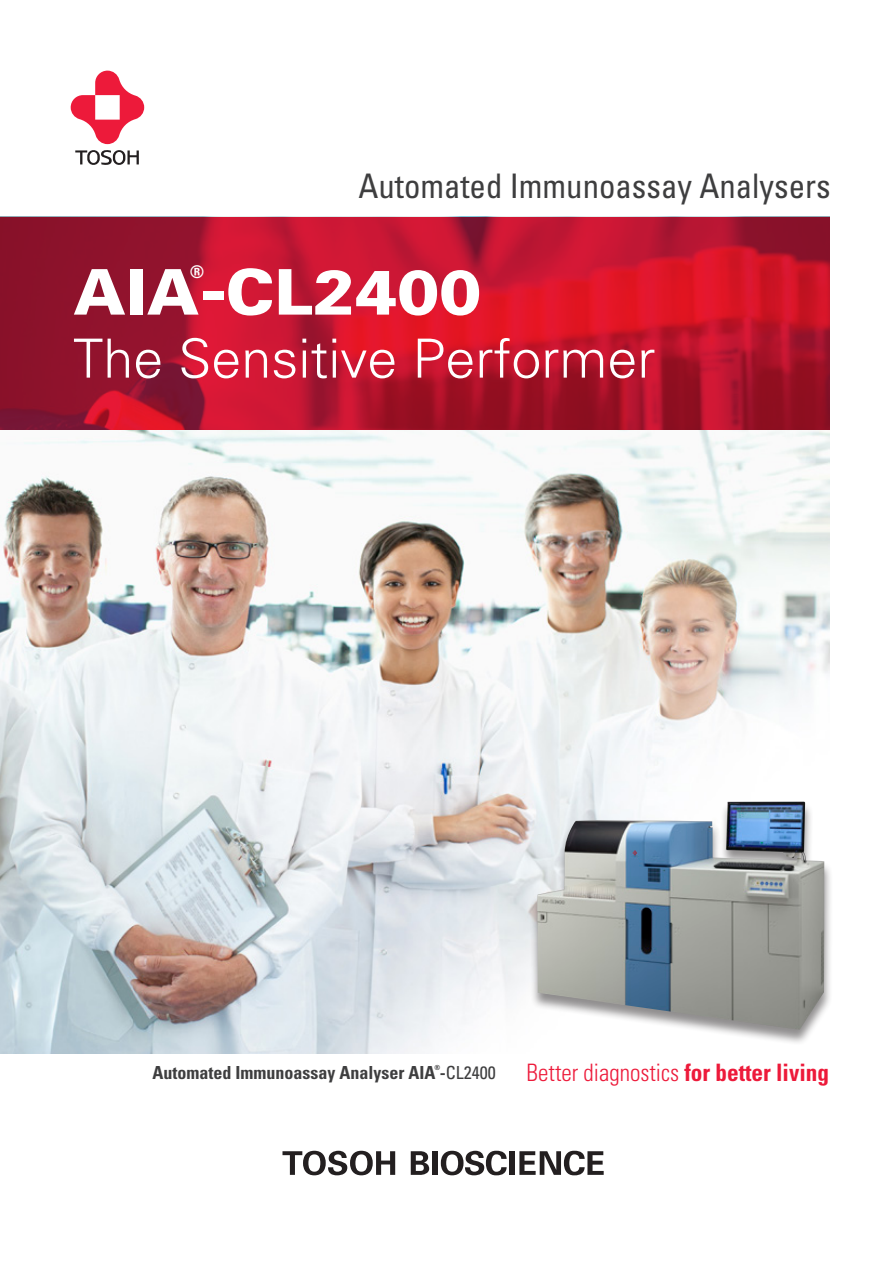
<style>
.page{position:relative;width:893px;height:1263px;background:#fff}
.page>*{position:absolute;margin:0;border:0;box-sizing:border-box;transform-origin:0 0}
.t1{font:900 63px "Univers";color:#fff}
.t2{font:300 54px "Univers";color:#fff}
.t3{font:condensed 33.9px "Univers";color:#3e3e3f}
.t4{font:300 condensed 24px "Univers";color:#ed1a3a}
.t5{font:700 condensed 18px "Univers";color:#3e3e3f}
.t6{font:700 condensed 17.55px "Univers";color:#fff}
.t7{font:700 condensed 7.05px "Univers";color:#3e3e3f}
.s1{font-size:72px}
.s2{font-weight:400}
.s3{font-weight:700}
</style>
<div class="page">
<img style="left:0;top:429px;width:829px;height:625px">
<img style="left:0;top:217px;width:829px;height:212px">
<svg style="left:71px;top:71px;width:73px;height:94px"></svg>
<svg style="left:282px;top:1151px;width:113px;height:24px"></svg>
<svg style="left:411px;top:1151px;width:18px;height:24px"></svg>
<div style="left:432px;top:1151px;width:5px;height:24px;background:#231f20"></div>
<div style="left:510px;top:1151px;width:5px;height:24px;background:#231f20"></div>
<svg style="left:441px;top:1151px;width:66px;height:24px"></svg>
<svg style="left:519px;top:1151px;width:85px;height:24px"></svg>
<div style="left:530px;top:802px;width:304px;height:244px;background:#231f20;opacity:.5"></div>
<img style="left:537px;top:801px;width:288px;height:229px">
<p class="t3" style="left:358px;top:164px;width:474px">Automated Immunoassay Analysers</p>
<p class="t6" style="left:190px;top:261px;width:16px">®</p>
<p class="t1" style="left:73px;top:253px;width:409px">AIA<span class="s1">-</span>CL2400</p>
<p class="t2" style="left:73px;top:326px;width:584px">The Sensitive Performer</p>
<p class="t7" style="left:434px;top:1063px;width:7px">®</p>
<p class="t5" style="left:152px;top:1061px;width:345px">Automated Immunoassay Analyser AIA -<span class="s2">CL2400</span></p>
<p class="t4" style="left:527px;top:1058px;width:304px">Better diagnostics <span class="s3">for better living</span></p>
</div>
